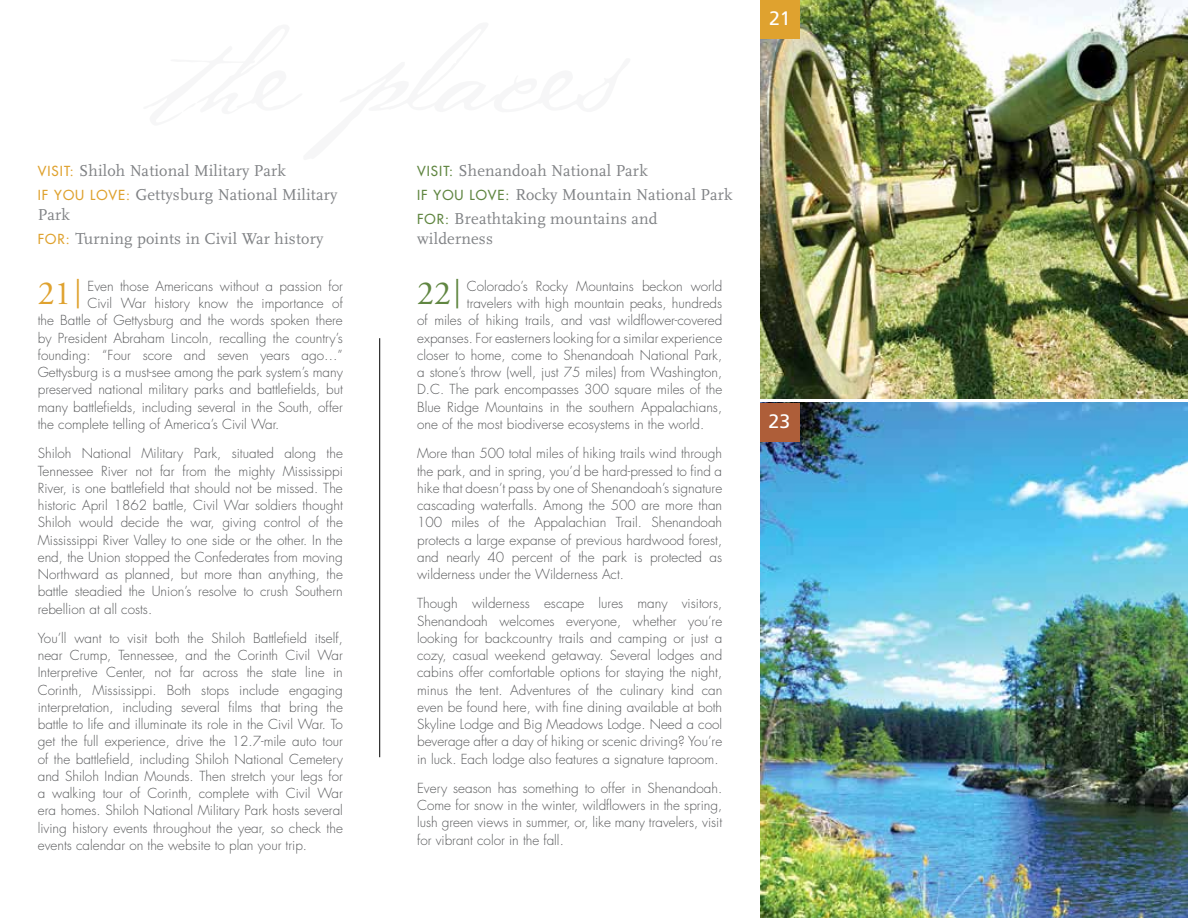
<style>
.page{position:relative;width:1188px;height:918px;background:#fff}
.page>*{position:absolute;margin:0;border:0;box-sizing:border-box;transform-origin:0 0}
.t1{font:19.5px "Frutiger";color:#fff}
.t2{font:16.5px/24px "Scala";letter-spacing:.01em;color:#808285}
.t3{font:300 13.5px/17.2px "Futura";color:#58595b;text-align:justify}
.s1{font-family:"Futura";font-size:13.5px;color:#dfa22f}
.s2{font-family:"Adobe Garamond";font-weight:400;font-size:33.75px;color:#dfa22f}
.s3{font-family:"Adobe Garamond";font-weight:400;font-size:29.55px;color:#dfa22f}
.s4{font-family:"Futura";font-size:13.5px;color:#608641}
.s5{font-family:"Adobe Garamond";font-weight:400;font-size:33.75px;color:#608641}
.s6{font-family:"Adobe Garamond";font-weight:400;font-size:29.55px;color:#608641}
</style>
<div class="page">
<img style="left:760px;top:0;width:428px;height:398px">
<div style="left:760px;top:0;width:40px;height:39px;background:#dfa22f"></div>
<img style="left:760px;top:403px;width:428px;height:515px">
<div style="left:760px;top:403px;width:40px;height:39px;background:#ae5e39"></div>
<hr style="left:379px;top:338px;width:1px;height:419px;background:#000">
<p class="t2" style="left:38px;top:159px;width:301px"><span class="s1">VISIT:</span> Shiloh National Military Park<br><span class="s1">IF YOU LOVE:</span> Gettysburg National Military</p>
<p class="t2" style="left:38px;top:203px;width:287px">Park<br><span class="s1">FOR:</span> Turning points in Civil War history</p>
<p class="t3" style="left:38px;top:278px;width:307px"><span class="s2">21</span><span class="s3">|</span> Even those Americans without a passion for</p>
<p class="t3" style="left:88px;top:295px;width:257px">Civil War history know the importance of</p>
<p class="t3" style="left:38px;top:312px;width:307px">the Battle of Gettysburg and the words spoken there</p>
<p class="t3" style="left:38px;top:330px;width:307px">by President Abraham Lincoln, recalling the country’s</p>
<p class="t3" style="left:38px;top:347px;width:307px">founding: “Four score and seven years ago…”</p>
<p class="t3" style="left:38px;top:364px;width:307px">Gettysburg is a must-see among the park system’s many</p>
<p class="t3" style="left:38px;top:381px;width:307px">preserved national military parks and battlefields, but</p>
<p class="t3" style="left:38px;top:399px;width:307px">many battlefields, including several in the South, offer</p>
<p class="t3" style="left:38px;top:416px;width:243px">the complete telling of America’s Civil War.</p>
<p class="t3" style="left:38px;top:445px;width:307px">Shiloh National Military Park, situated along the Tennessee River not far from the mighty Mississippi River, is one battlefield that should not be missed. The historic April 1862 battle, Civil War soldiers thought Shiloh would decide the war, giving control of the Mississippi River Valley to one side or the other. In the end, the Union stopped the Confederates from moving Northward as planned, but more than anything, the battle steadied the Union’s resolve to crush Southern rebellion at all costs.</p>
<p class="t3" style="left:38px;top:630px;width:307px">You’ll want to visit both the Shiloh Battlefield itself, near Crump, Tennessee, and the Corinth Civil War Interpretive Center, not far across the state line in Corinth, Mississippi. Both stops include engaging interpretation, including several films that bring the battle to life and illuminate its role in the Civil War. To get the full experience, drive the 12.7-mile auto tour of the battlefield, including Shiloh National Cemetery and Shiloh Indian Mounds. Then stretch your legs for a walking tour of Corinth, complete with Civil War era homes. Shiloh National Military Park hosts several living history events throughout the year, so check the events calendar on the website to plan your trip.</p>
<h1 class="t1" style="left:769px;top:7px;width:23px">21</h1>
<p class="t2" style="left:417px;top:159px;width:317px"><span class="s4">VISIT:</span> Shenandoah National Park<br><span class="s4">IF YOU LOVE:</span> Rocky Mountain National Park<br><span class="s4">FOR:</span> Breathtaking mountains and</p>
<p class="t2" style="left:417px;top:227px;width:77px">wilderness</p>
<p class="t3" style="left:417px;top:278px;width:307px"><span class="s5">22</span><span class="s6">|</span> Colorado’s Rocky Mountains beckon world</p>
<p class="t3" style="left:467px;top:295px;width:257px">travelers with high mountain peaks, hundreds</p>
<p class="t3" style="left:417px;top:312px;width:307px">of miles of hiking trails, and vast wildflower-covered</p>
<p class="t3" style="left:417px;top:330px;width:307px">expanses. For easterners looking for a similar experience</p>
<p class="t3" style="left:417px;top:347px;width:307px">closer to home, come to Shenandoah National Park,</p>
<p class="t3" style="left:417px;top:364px;width:307px">a stone’s throw (well, just 75 miles) from Washington,</p>
<p class="t3" style="left:417px;top:381px;width:307px">D.C. The park encompasses 300 square miles of the</p>
<p class="t3" style="left:417px;top:399px;width:307px">Blue Ridge Mountains in the southern Appalachians,</p>
<p class="t3" style="left:417px;top:416px;width:289px">one of the most biodiverse ecosystems in the world.</p>
<p class="t3" style="left:417px;top:445px;width:307px">More than 500 total miles of hiking trails wind through the park, and in spring, you’d be hard-pressed to find a hike that doesn’t pass by one of Shenandoah’s signature cascading waterfalls. Among the 500 are more than 100 miles of the Appalachian Trail. Shenandoah protects a large expanse of previous hardwood forest, and nearly 40 percent of the park is protected as wilderness under the Wilderness Act.</p>
<p class="t3" style="left:417px;top:595px;width:307px">Though wilderness escape lures many visitors, Shenandoah welcomes everyone, whether you’re looking for backcountry trails and camping or just a cozy, casual weekend getaway. Several lodges and cabins offer comfortable options for staying the night, minus the tent. Adventures of the culinary kind can even be found here, with fine dining available at both Skyline Lodge and Big Meadows Lodge. Need a cool beverage after a day of hiking or scenic driving? You’re in luck. Each lodge also features a signature taproom.</p>
<p class="t3" style="left:417px;top:780px;width:307px">Every season has something to offer in Shenandoah.<br>Come for snow in the winter, wildflowers in the spring, lush green views in summer, or, like many travelers, visit for vibrant color in the fall.</p>
<h1 class="t1" style="left:769px;top:410px;width:23px">23</h1>
</div>
